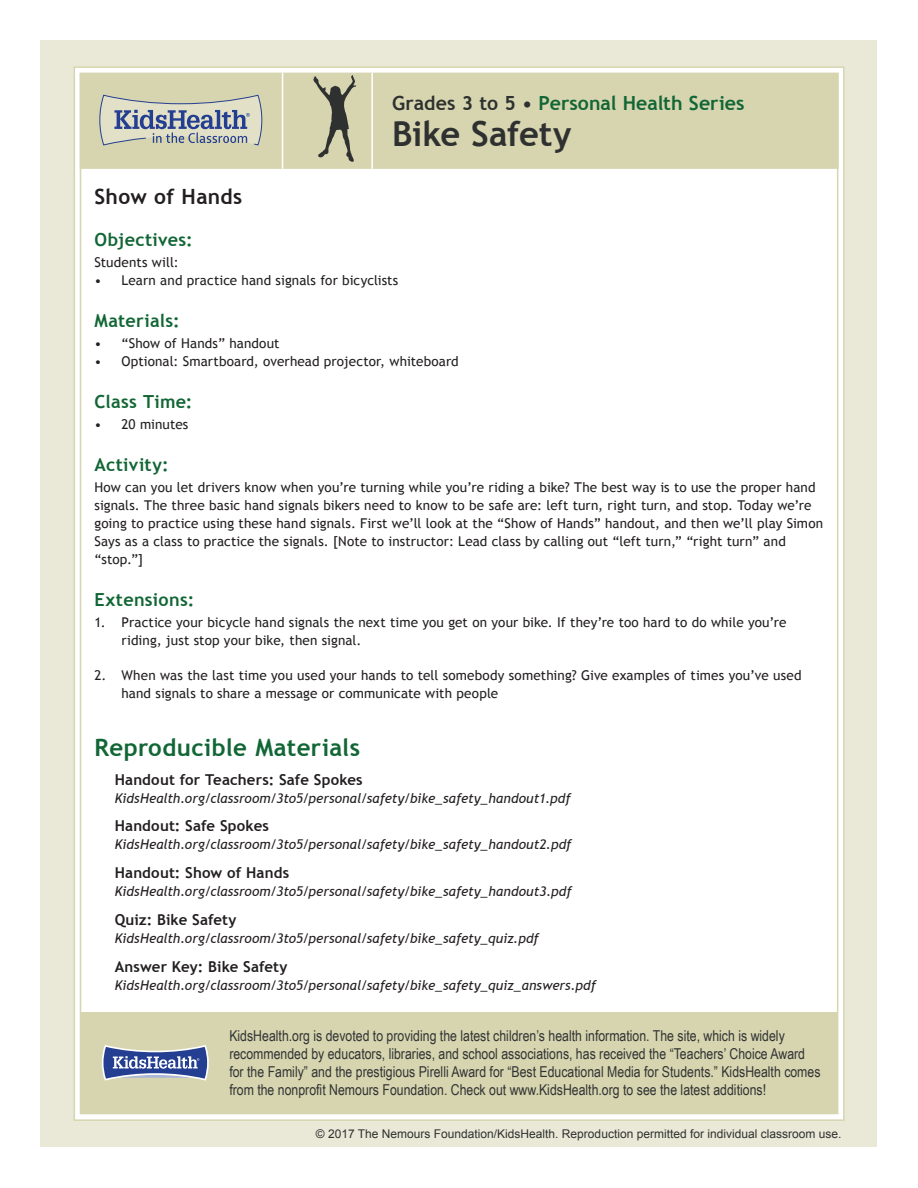
<style>
.page{position:relative;width:918px;height:1188px;background:#fff}
.page>*{position:absolute;margin:0;border:0;box-sizing:border-box;transform-origin:0 0}
.Lesson_Header{font:700 34.5px "Trebuchet MS";letter-spacing:-.005em;color:#2f3130}
.t1{font:700 24px "Trebuchet MS";letter-spacing:.015em;color:#126635}
.t2{font:700 21px "Trebuchet MS";letter-spacing:.015em;color:#231f20}
.Lesson_Header-2{font:700 19.5px "Trebuchet MS";color:#126635}
.t3{font:700 18px "Trebuchet MS";letter-spacing:.02em;color:#126635}
.t4{font:15px/18px "Arial Narrow";color:#323333}
.Article_List{font:700 15px "Trebuchet MS";letter-spacing:.01em;color:#231f20}
.Basic_Numbered_List{font:13.5px/18px "Trebuchet MS";letter-spacing:.005em;color:#231f20}
.Article_List-2{font:italic 13.5px "Trebuchet MS";letter-spacing:.005em;color:#231f20}
.Basic_Bulleted_List{font:13.5px "Trebuchet MS";letter-spacing:.005em;color:#231f20}
.t5{font:12px "Arial";color:#2f3130}
.s1{color:#2f3130}
</style>
<div class="page">
<div style="left:40px;top:40px;width:838px;height:1108px;background:#eae9d8"></div>
<div style="left:74px;top:67px;width:770px;height:1053px;background:#fff"></div>
<div style="left:81px;top:1013px;width:757px;height:100px;background:#d6d5b0"></div>
<svg style="left:102px;top:1045px;width:107px;height:36px"></svg>
<div style="left:81px;top:74px;width:757px;height:94px;background:#d6d5b0"></div>
<div style="left:80px;top:73px;width:759px;height:96px;border:2px solid #d6d5b0"></div>
<svg style="left:99px;top:94px;width:164px;height:52px"></svg>
<hr style="left:371px;top:73px;width:2px;height:96px;background:#fff">
<hr style="left:282px;top:73px;width:1px;height:96px;background:#fff">
<svg style="left:313px;top:75px;width:44px;height:87px"></svg>
<p class="Lesson_Header-2" style="left:392px;top:91px;width:354px"><span class="s1">Grades 3 to 5 •</span> Personal Health Series</p>
<p class="Lesson_Header" style="left:392px;top:112px;width:181px">Bike Safety</p>
<p class="t2" style="left:94px;top:184px;width:149px">Show of Hands</p>
<p class="t3" style="left:94px;top:229px;width:100px">Objectives:</p>
<p class="Basic_Numbered_List" style="left:94px;top:254px;width:86px">Students will:</p>
<p class="Basic_Bulleted_List" style="left:94px;top:273px;width:305px">• Learn and practice hand signals for bicyclists</p>
<p class="t3" style="left:94px;top:310px;width:87px">Materials:</p>
<p class="Basic_Bulleted_List" style="left:94px;top:336px;width:187px">• “Show of Hands” handout</p>
<p class="Basic_Bulleted_List" style="left:94px;top:354px;width:366px">• Optional: Smartboard, overhead projector, whiteboard</p>
<p class="t3" style="left:94px;top:391px;width:100px">Class Time:</p>
<p class="Basic_Bulleted_List" style="left:94px;top:417px;width:95px">• 20 minutes</p>
<p class="t3" style="left:94px;top:454px;width:76px">Activity:</p>
<p class="Basic_Numbered_List" style="left:94px;top:479px;width:730px">How can you let drivers know when you’re turning while you’re riding a bike? The best way is to use the proper hand signals. The three basic hand signals bikers need to know to be safe are: left turn, right turn, and stop. Today we’re going to practice using these hand signals. First we’ll look at the “Show of Hands” handout, and then we’ll play Simon Says as a class to practice the signals. [Note to instructor: Lead class by calling out “left turn,” “right turn” and “stop.”]</p>
<p class="t3" style="left:94px;top:589px;width:101px">Extensions:</p>
<p class="Basic_Numbered_List" style="left:122px;top:614px;width:666px;text-indent:-27px">1. Practice your bicycle hand signals the next time you get on your bike. If they’re too hard to do while you’re riding, just stop your bike, then signal.</p>
<p class="Basic_Numbered_List" style="left:122px;top:666px;width:682px;text-indent:-27px">2. When was the last time you used your hands to tell somebody something? Give examples of times you’ve used hand signals to share a message or communicate with people</p>
<p class="t1" style="left:94px;top:732px;width:267px">Reproducible Materials</p>
<p class="Article_List" style="left:115px;top:770px;width:249px">Handout for Teachers: Safe Spokes</p>
<p class="Article_List-2" style="left:115px;top:790px;width:458px">KidsHealth.org/classroom/3to5/personal/safety/bike_safety_handout1.pdf</p>
<p class="Article_List" style="left:115px;top:817px;width:156px">Handout: Safe Spokes</p>
<p class="Article_List-2" style="left:115px;top:837px;width:458px">KidsHealth.org/classroom/3to5/personal/safety/bike_safety_handout2.pdf</p>
<p class="Article_List" style="left:115px;top:864px;width:176px">Handout: Show of Hands</p>
<p class="Article_List-2" style="left:115px;top:884px;width:459px">KidsHealth.org/classroom/3to5/personal/safety/bike_safety_handout3.pdf</p>
<p class="Article_List" style="left:115px;top:910px;width:123px">Quiz: Bike Safety</p>
<p class="Article_List-2" style="left:115px;top:930px;width:426px">KidsHealth.org/classroom/3to5/personal/safety/bike_safety_quiz.pdf</p>
<p class="Article_List" style="left:115px;top:957px;width:174px">Answer Key: Bike Safety</p>
<p class="Article_List-2" style="left:115px;top:977px;width:483px">KidsHealth.org/classroom/3to5/personal/safety/bike_safety_quiz_answers.pdf</p>
<p class="t4" style="left:229px;top:1026px;width:593px">KidsHealth.org is devoted to providing the latest children’s health information. The site, which is widely recommended by educators, libraries, and school associations, has received the “Teachers’ Choice Award for the Family” and the prestigious Pirelli Award for “Best Educational Media for Students.” KidsHealth comes from the nonprofit Nemours Foundation. Check out www.KidsHealth.org to see the latest additions!</p>
<p class="t5" style="left:316px;top:1126px;width:527px">© 2017 The Nemours Foundation/KidsHealth. Reproduction permitted for individual classroom use.</p>
</div>
